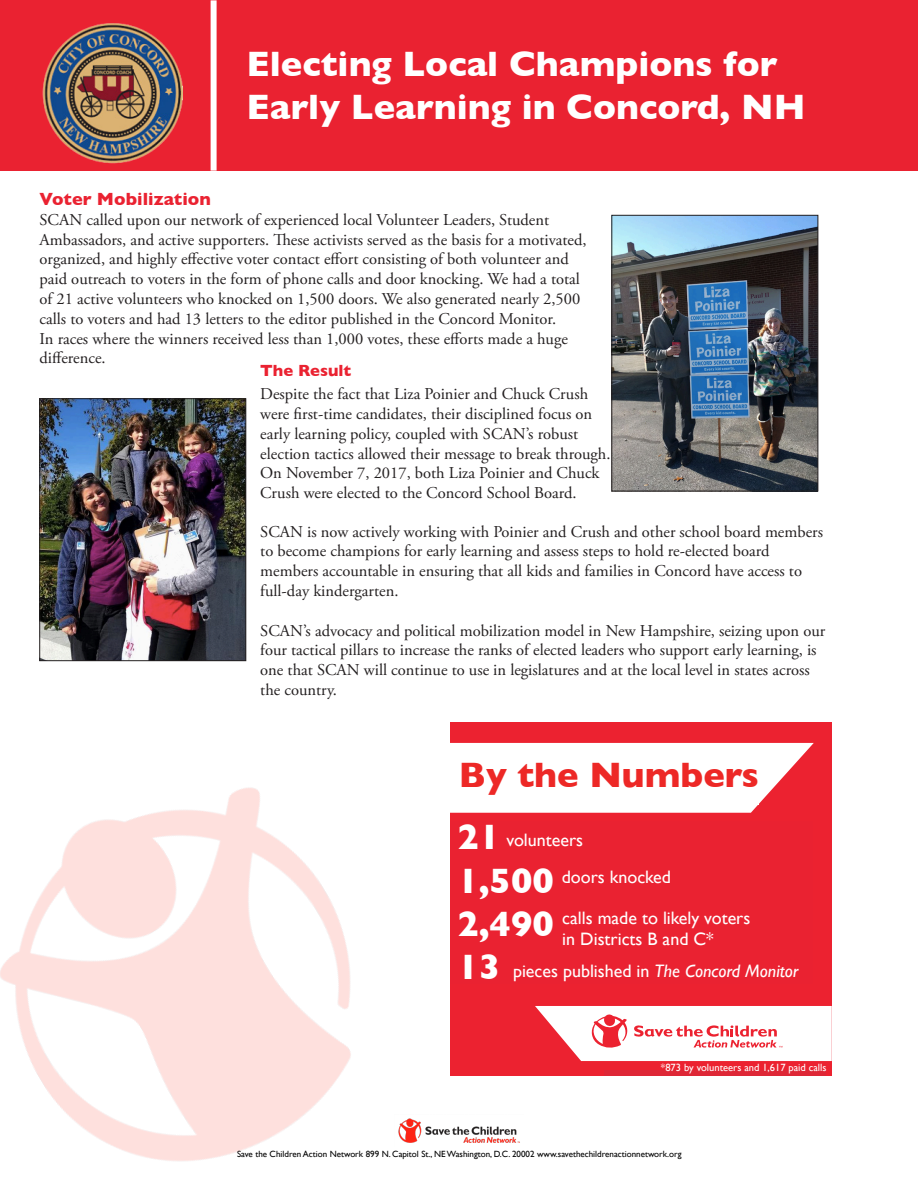
<style>
.page{position:relative;width:918px;height:1188px;background:#fff}
.page>*{position:absolute;margin:0;border:0;box-sizing:border-box;transform-origin:0 0}
.t1{font:900 91.65px "Avenir";color:#fff;scale:1.14 1}
.t2{font:900 61.95px "Avenir";color:#fff;scale:1.14 1}
.t3{font:700 36px/43.2px "Gill Sans";color:#fff}
.t4{font:700 36px "Gill Sans";color:#ed2826}
.t5{font:18px/21.6px "Gill Sans";color:#fff}
.t6{font:700 18px "Gill Sans";color:#ea2231}
.t7{font:16.5px/19.8px "Adobe Garamond Pro";color:#231f20}
.t8{font:700 16.5px "Gill Sans";color:#ea2231}
.t9{font:900 16.05px/19.2px "Avenir";color:#ee1d23;scale:1.14 1}
.t10{font:14.7px "Avenir";color:#fff;scale:1.14 1}
.t11{font:10.5px "Gill Sans";color:#fff}
.t12{font:9px "Gill Sans";color:#000}
.s1{font-style:italic}
</style>
<div class="page">
<div style="left:0;top:0;width:918px;height:171px;background:#ea2231"></div>
<div style="left:211px;top:0;width:6px;height:171px;background:#fff"></div>
<img style="left:42px;top:23px;width:141px;height:141px">
<img style="left:458px;top:1126px;width:62px;height:17px">
<img style="left:614px;top:217px;width:202px;height:272px">
<div style="left:612px;top:215px;width:206px;height:276px;border:1px solid #231f20"></div>
<img style="left:42px;top:401px;width:202px;height:258px">
<div style="left:40px;top:399px;width:206px;height:262px;border:1px solid #231f20"></div>
<div style="left:451px;top:722px;width:381px;height:354px;background:#ec2230"></div>
<svg style="left:535px;top:1006px;width:297px;height:55px;background:#fbd8db"></svg>
<svg style="left:458px;top:743px;width:356px;height:70px"></svg>
<div style="left:604px;top:1070px;width:221px;height:6px;background:#de2736"></div>
<div style="left:446px;top:753px;width:313px;height:52px;background:#fff"></div>
<img style="left:0;top:722px;width:458px;height:439px">
<p class="t3" style="left:247px;top:42px;width:561px">Electing Local Champions for<br>Early Learning in Concord, NH</p>
<p class="t6" style="left:40px;top:185px;width:173px">Voter Mobilization</p>
<p class="t7" style="left:40px;top:210px;width:549px">SCAN called upon our network of experienced local Volunteer Leaders, Student Ambassadors, and active supporters. These activists served as the basis for a motivated, organized, and highly effective voter contact effort consisting of both volunteer and paid outreach to voters in the form of phone calls and door knocking. We had a total of 21 active volunteers who knocked on 1,500 doors. We also generated nearly 2,500 calls to voters and had 13 letters to the editor published in the Concord Monitor.<br>In races where the winners received less than 1,000 votes, these efforts made a huge difference.</p>
<p class="t8" style="left:260px;top:357px;width:93px">The Result</p>
<p class="t7" style="left:260px;top:385px;width:352px">Despite the fact that Liza Poinier and Chuck Crush were first-time candidates, their disciplined focus on early learning policy, coupled with SCAN’s robust election tactics allowed their message to break through.<br>On November 7, 2017, both Liza Poinier and Chuck Crush were elected to the Concord School Board.</p>
<p class="t7" style="left:260px;top:522px;width:564px">SCAN is now actively working with Poinier and Crush and other school board members to become champions for early learning and assess steps to hold re-elected board members accountable in ensuring that all kids and families in Concord have access to full-day kindergarten.</p>
<p class="t7" style="left:260px;top:621px;width:567px">SCAN’s advocacy and political mobilization model in New Hampshire, seizing upon our four tactical pillars to increase the ranks of elected leaders who support early learning, is one that SCAN will continue to use in legislatures and at the local level in states across the country.</p>
<p class="t9" style="left:437px;top:758px;width:277px">New Hampshire Republicans,<br>Democrats and Independents agree.</p>
<p class="t4" style="left:459px;top:746px;width:302px">By the Numbers</p>
<p class="t3" style="left:457px;top:815px;width:44px">21</p>
<p class="t3" style="left:457px;top:858px;width:98px">1,500</p>
<p class="t3" style="left:457px;top:901px;width:98px">2,490</p>
<p class="t3" style="left:457px;top:944px;width:44px">13</p>
<p class="t5" style="left:506px;top:829px;width:78px">volunteers</p>
<p class="t5" style="left:562px;top:866px;width:111px">doors knocked</p>
<p class="t5" style="left:562px;top:907px;width:190px">calls made to likely voters in Districts B and C*</p>
<p class="t5" style="left:513px;top:960px;width:287px">pieces published in <span class="s1">The Concord Monitor</span></p>
<p class="t2" style="left:544px;top:810px;width:58px">%</p>
<p class="t1" style="left:431px;top:796px;width:105px">85</p>
<p class="t10" style="left:619px;top:905px;width:128px">education a very or</p>
<p class="t11" style="left:661px;top:1062px;width:167px">*873 by volunteers and 1,617 paid calls</p>
<p class="t12" style="left:237px;top:1148px;width:446px">Save the Children Action Network 899 N. Capitol St., NE Washington, D.C. 20002 www.savethechildrenactionnetwork.org</p>
</div>
